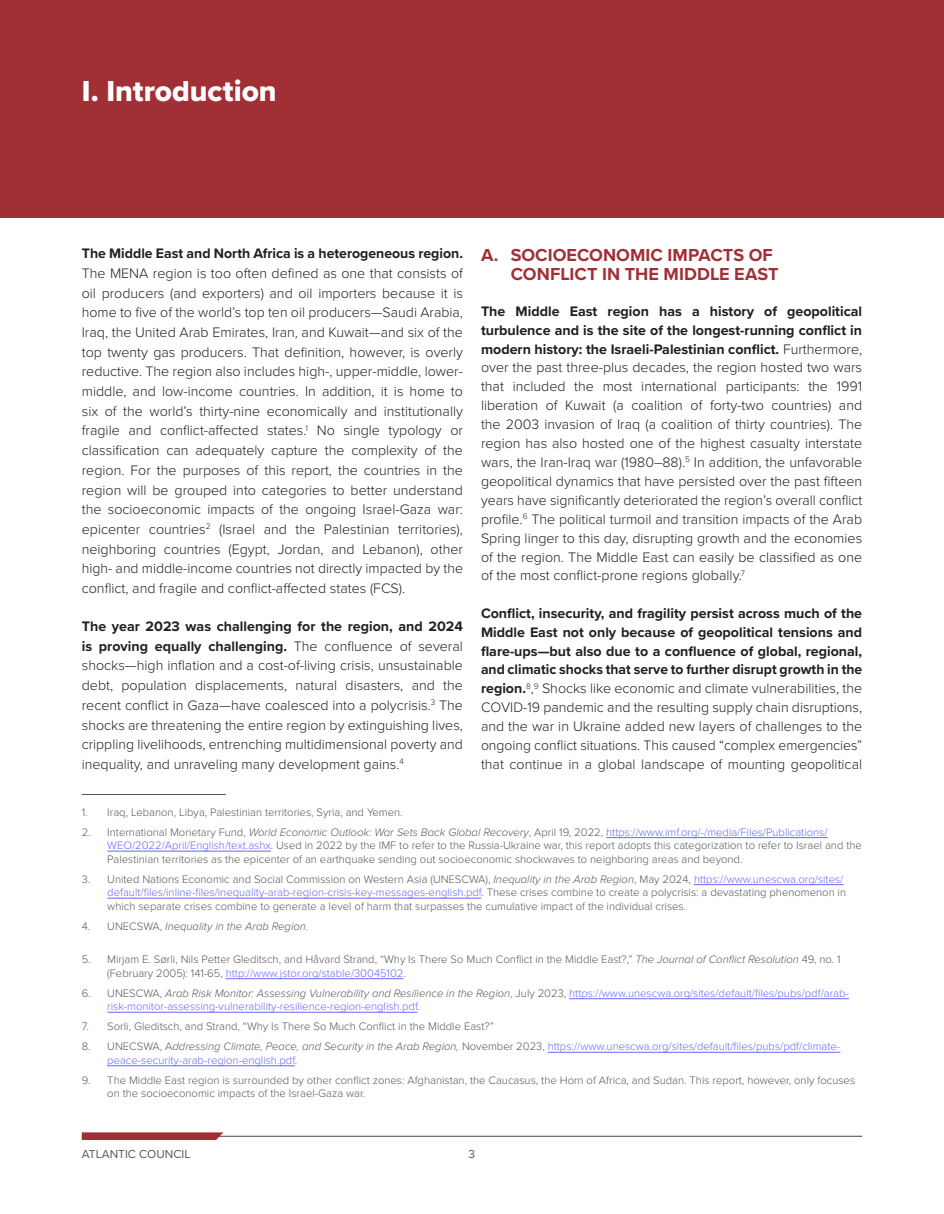
<style>
.page{position:relative;width:944px;height:1214px;background:#fff}
.page>*{position:absolute;margin:0;border:0;box-sizing:border-box;transform-origin:0 0}
.Chapter_Header{font:30px "Proxima Nova Extrabld";color:#fff}
.t1{font:700 18px/18.5px "Proxima Nova";letter-spacing:.005em;color:#a13036}
.Body_NEW{font:300 14.25px/19.6px "Proxima Nova";color:#231f20;text-align:justify}
.Body_NEW-2{font:300 14.25px/18.9px "Proxima Nova";color:#1f1f1f;text-align:justify}
.t2{font:12px "Proxima Nova";color:#57585a}
.Footnote{font:300 11.25px/13.5px "Proxima Nova";color:#57585a}
.Footnote-2{font:300 11.25px/13.5px "Proxima Nova";color:#66f}
.Footnote-3{font:italic 300 11.25px "Proxima Nova";color:#57585a}
.s1{font-weight:700}
.s2{font-style:italic}
.s3{color:#66f}
.s4{font-style:normal}
.s5{color:#57585a}
.s6{font-style:italic;color:#57585a}
.s7{color:#231f20}
</style>
<div class="page">
<hr style="left:82px;top:1135px;width:780px;height:1px;background:#57585a">
<svg style="left:82px;top:1132px;width:141px;height:8px"></svg>
<div style="left:0;top:0;width:944px;height:218px;background:#a13036"></div>
<hr style="left:82px;top:794px;width:144px;height:1px;background:#57585a">
<hr style="left:606px;top:837px;width:221px;height:1px;background:#66f">
<hr style="left:107px;top:851px;width:164px;height:1px;background:#66f">
<hr style="left:694px;top:884px;width:149px;height:1px;background:#66f">
<hr style="left:107px;top:898px;width:374px;height:1px;background:#66f">
<hr style="left:226px;top:978px;width:177px;height:1px;background:#66f">
<hr style="left:569px;top:998px;width:280px;height:1px;background:#66f">
<hr style="left:107px;top:1012px;width:310px;height:1px;background:#66f">
<hr style="left:547px;top:1052px;width:293px;height:1px;background:#66f">
<hr style="left:107px;top:1065px;width:188px;height:1px;background:#66f">
<p class="Chapter_Header" style="left:82px;top:68px;width:196px">I. Introduction</p>
<p class="Body_NEW" style="left:82px;top:243px;width:383px"><span class="s1">The Middle East and North Africa is a heterogeneous region.<br></span>The MENA region is too often defined as one that consists of oil producers (and exporters) and oil importers because it is home to five of the world’s top ten oil producers—Saudi Arabia, Iraq, the United Arab Emirates, Iran, and Kuwait—and six of the top twenty gas producers. That definition, however, is overly reductive. The region also includes high-, upper-middle, lower&shy;middle, and low-income countries. In addition, it is home to six of the world’s thirty-nine economically and institutionally fragile and conflict-affected states.<sup>1</sup> No single typology or classification can adequately capture the complexity of the region. For the purposes of this report, the countries in the region will be grouped into categories to better understand the socioeconomic impacts of the ongoing Israel-Gaza war: epicenter countries<sup>2</sup> (Israel and the Palestinian territories), neighboring countries (Egypt, Jordan, and Lebanon), other high- and middle-income countries not directly impacted by the conflict, and fragile and conflict-affected states (FCS).</p>
<p class="Body_NEW" style="left:82px;top:615px;width:383px"><span class="s1">The year 2023 was challenging for the region, and 2024 is proving equally challenging.</span> The confluence of several shocks—high inflation and a cost-of-living crisis, unsustainable debt, population displacements, natural disasters, and the recent conflict in Gaza—have coalesced into a polycrisis.<sup>3</sup> The shocks are threatening the entire region by extinguishing lives, crippling livelihoods, entrenching multidimensional poverty and inequality, and unraveling many development gains.<sup>4</sup></p>
<p class="Footnote" style="left:82px;top:804px;width:322px">1. Iraq, Lebanon, Libya, Palestinian territories, Syria, and Yemen.</p>
<p class="Footnote" style="left:107px;top:824px;width:756px;text-indent:-26px">2. International Monetary Fund, <span class="s2">World Economic Outlook: War Sets Back Global Recovery</span>, April 19, 2022, <span class="s3">https://www.imf.org/-/media/Files/Publications/<br>WEO/2022/April/English/text.ashx</span>. Used in 2022 by the IMF to refer to the Russia-Ukraine war, this report adopts this categorization to refer to Israel and the<br>Palestinian territories as the epicenter of an earthquake sending out socioeconomic shockwaves to neighboring areas and beyond.</p>
<p class="Footnote" style="left:107px;top:871px;width:740px;text-indent:-26px">3. United Nations Economic and Social Commission on Western Asia (UNESCWA), <span class="s2">Inequality in the Arab Region</span>, May 2024, <span class="s3">https://www.unescwa.org/sites/ default/files/inline-files/inequality-arab-region-crisis-key-messages-english.pdf</span>. These crises combine to create a polycrisis: a devastating phenomenon in which separate crises combine to generate a level of harm that surpasses the cumulative impact of the individual crises.</p>
<p class="Footnote-3" style="left:82px;top:917px;width:228px"><span class="s4">4. UNECSWA,</span> Inequality in the Arab Region<span class="s4">.</span></p>
<p class="Footnote" style="left:107px;top:952px;width:735px;text-indent:-26px">5. Mirjam E. Sørli, Nils Petter Gleditsch, and Håvard Strand, “Why Is There So Much Conflict in the Middle East?,” <span class="s2">The Journal of Conflict Resolution</span> 49, no. 1 (February 2005): 141-65, <span class="s3">http://www.jstor.org/stable/30045102</span>.</p>
<p class="Footnote-2" style="left:107px;top:985px;width:743px;text-indent:-26px"><span class="s5">6. UNESCWA,</span> <span class="s6">Arab Risk Monitor: Assessing Vulnerability and Resilience in the Region</span><span class="s5">, July 2023,</span> https://www.unescwa.org/sites/default/files/pubs/pdf/arab&shy;risk-monitor-assessing-vulnerability-resilience-region-english.pdf<span class="s5">.</span></p>
<p class="Footnote" style="left:82px;top:1019px;width:413px">7. Sorli, Gleditsch, and Strand, “Why Is There So Much Conflict in the Middle East?”</p>
<p class="Footnote-2" style="left:107px;top:1039px;width:734px;text-indent:-26px"><span class="s5">8. UNECSWA, A</span><span class="s6">ddressing Climate, Peace, and Security in the Arab Region,</span> <span class="s5">November 2023,</span> https://www.unescwa.org/sites/default/files/pubs/pdf/climate&shy;peace-security-arab-region-english.pdf<span class="s5">.</span></p>
<p class="Footnote" style="left:107px;top:1072px;width:749px;text-indent:-26px">9. The Middle East region is surrounded by other conflict zones: Afghanistan, the Caucasus, the Horn of Africa, and Sudan. This report, however, only focuses on the socioeconomic impacts of the Israel-Gaza war.</p>
<p class="t1" style="left:511px;top:245px;width:269px;text-indent:-30px">A. SOCIOECONOMIC IMPACTS OF<br>CONFLICT IN THE MIDDLE EAST</p>
<p class="Body_NEW-2" style="left:481px;top:301px;width:383px"><span class="s1">The Middle East region has a history of geopolitical turbulence and is the site of the longest-running conflict in modern history: the Israeli-Palestinian conflict.</span> Furthermore, over the past three-plus decades, the region hosted two wars that included the most international participants: the 1991 liberation of Kuwait (a coalition of forty-two countries) and the 2003 invasion of Iraq (a coalition of thirty countries). The region has also hosted <span class="s7">one of the highest casualty interstate wars, the Iran-Iraq war (1980–88).</span><sup>5</sup> In addition, the unfavorable geopolitical dynamics that have persisted over the past fifteen years have significantly deteriorated the region’s overall conflict profile<span class="s7">.</span><sup>6</sup> <span class="s7">The political turmoil and transition impacts of the Arab Spring linger to this day, disrupting growth and the economies of the region. The Mid</span>dle East can easily be classified as one of the most conflict-prone regions globally.<sup>7</sup></p>
<p class="Body_NEW" style="left:481px;top:602px;width:383px;line-height:18.9px"><span class="s1">Conflict, insecurity, and fragility persist across much of the Middle East not only because of geopolitical tensions and flare-ups—but also due to a confluence of global, regional, and climatic shocks that serve to further disrupt growth in the region.</span><sup>8</sup>,<sup>9</sup> Shocks like economic and climate vulnerabilities, the COVID-19 pandemic and the resulting supply chain disruptions, and the war in Ukraine added new layers of challenges to the ongoing conflict situations. This caused “complex emergencies” that continue in a global landscape of mounting geopolitical</p>
<p class="t2" style="left:82px;top:1144px;width:110px">ATLANTIC COUNCIL</p>
<p class="t2" style="left:468px;top:1144px;width:8px">3</p>
</div>
